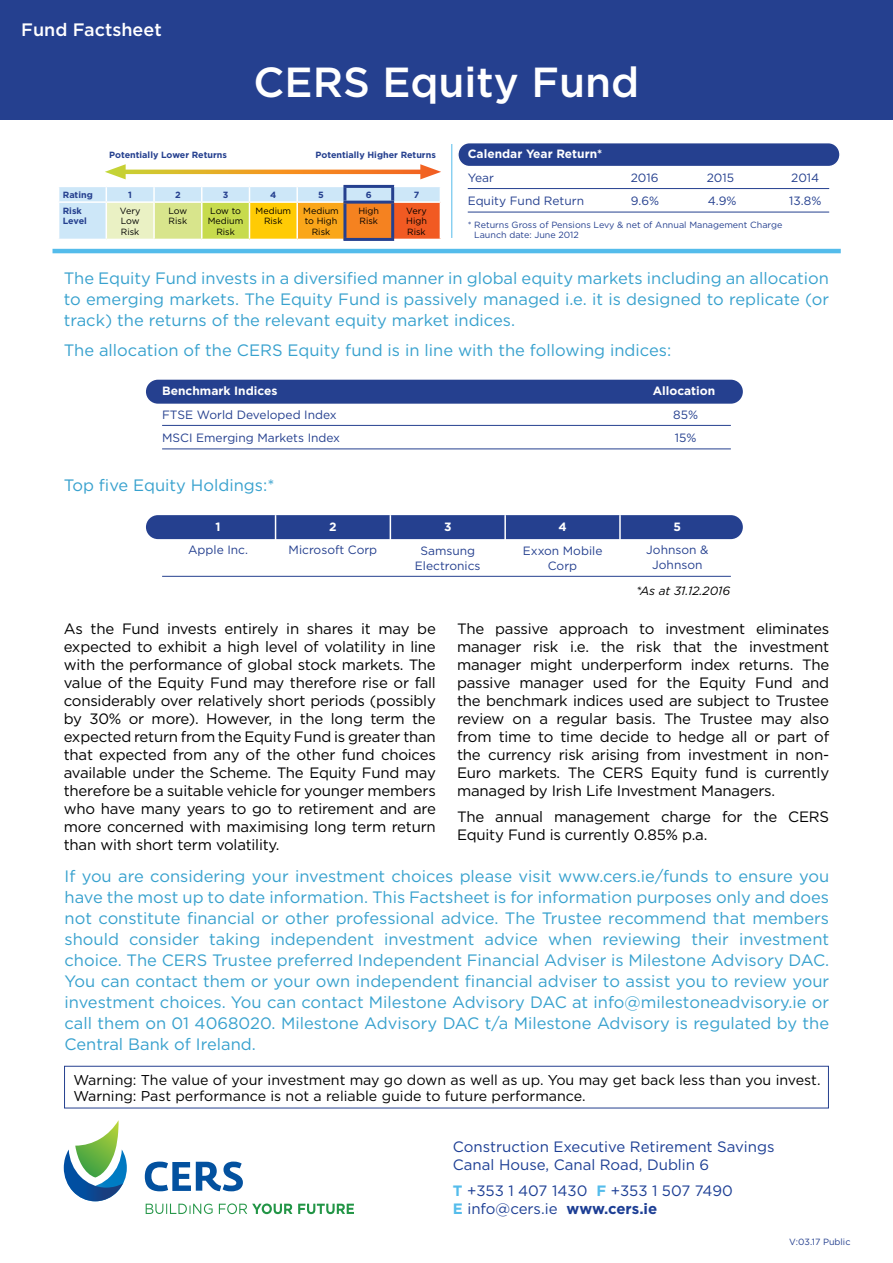
<style>
.page{position:relative;width:893px;height:1263px;background:#fff}
.page>*{position:absolute;margin:0;border:0;box-sizing:border-box;transform-origin:0 0}
.t1{font:500 42px "Gotham";color:#fff}
.t2{font:500 18px "Gotham";color:#fff}
.t3{font:16.5px/21px "Gotham";color:#37a1ce;text-align:justify}
.t4{font:15px/18px "Gotham";letter-spacing:-.015em;color:#000;text-align:justify}
.t5{font:15px/18px "Gotham";color:#1c3e94}
.t6{font:14.25px/16.5px "Gotham";color:#000}
.t7{font:12px/15px "Gotham";color:#25408f;text-align:center}
.t8{font:700 12px "Gotham";color:#fff}
.t9{font:italic 12px "Gotham";color:#000}
.t10{font:9px/10.5px "Gotham";color:#25408f}
.t11{font:9px/10.8px "Gotham";color:#000;text-align:center}
.t12{font:700 9px/10.8px "Gotham";color:#25408f}
.s1{font-weight:700;color:#54bceb}
.s2{font-weight:700}
</style>
<div class="page">
<div style="left:0;top:0;width:893px;height:119px;background:#25408f"></div>
<div style="left:146px;top:380px;width:597px;height:24px;background:#25408f;border-radius:12px"></div>
<hr style="left:162px;top:425px;width:569px;height:1px;background:#25408f">
<hr style="left:162px;top:448px;width:569px;height:1px;background:#25408f">
<hr style="left:53px;top:249px;width:788px;height:4px;background:#54bceb">
<div style="left:458px;top:143px;width:382px;height:24px;background:#25408f;border-radius:12px"></div>
<div style="left:457px;top:142px;width:384px;height:25px;border:2px solid #fff;border-radius:12px"></div>
<hr style="left:468px;top:188px;width:361px;height:1px;background:#25408f">
<hr style="left:468px;top:212px;width:361px;height:1px;background:#25408f">
<hr style="left:343px;top:185px;width:51px;height:3px;background:#25408f">
<svg style="left:59px;top:186px;width:381px;height:53px;background:#ddc991"></svg>
<hr style="left:394px;top:186px;width:47px;height:1px;background:#fff">
<hr style="left:394px;top:201px;width:47px;height:2px;background:#fff">
<hr style="left:106px;top:203px;width:1px;height:36px;background:#fff">
<hr style="left:153px;top:203px;width:2px;height:36px;background:#fff">
<hr style="left:201px;top:203px;width:2px;height:36px;background:#fff">
<hr style="left:249px;top:203px;width:1px;height:36px;background:#fff">
<hr style="left:296px;top:203px;width:2px;height:36px;background:#fff">
<hr style="left:343px;top:204px;width:3px;height:34px;background:#25408f">
<hr style="left:343px;top:238px;width:51px;height:3px;background:#25408f">
<hr style="left:391px;top:204px;width:3px;height:34px;background:#25408f">
<svg style="left:126px;top:170px;width:294px;height:4px"></svg>
<svg style="left:105px;top:164px;width:21px;height:15px"></svg>
<svg style="left:420px;top:164px;width:21px;height:15px"></svg>
<hr style="left:451px;top:144px;width:1px;height:94px;background:#54bceb">
<div style="left:146px;top:515px;width:597px;height:24px;background:#25408f;border-radius:12px"></div>
<hr style="left:275px;top:515px;width:1px;height:30px;background:#fff">
<hr style="left:390px;top:515px;width:1px;height:30px;background:#fff">
<hr style="left:504px;top:515px;width:2px;height:30px;background:#fff">
<hr style="left:619px;top:515px;width:2px;height:30px;background:#fff">
<hr style="left:162px;top:576px;width:569px;height:1px;background:#25408f">
<div style="left:64px;top:1066px;width:765px;height:42px;border:1px solid #25408f"></div>
<svg style="left:146px;top:1204px;width:67px;height:10px"></svg>
<svg style="left:219px;top:1203px;width:73px;height:11px"></svg>
<svg style="left:298px;top:1204px;width:56px;height:10px"></svg>
<svg style="left:145px;top:1161px;width:98px;height:30px"></svg>
<svg style="left:64px;top:1120px;width:63px;height:81px"></svg>
<p class="t2" style="left:21px;top:18px;width:142px">Fund Factsheet</p>
<h1 class="t1" style="left:254px;top:55px;width:387px">CERS Equity Fund</h1>
<p class="t12" style="left:109px;top:149px;width:119px">Potentially Lower Returns</p>
<p class="t12" style="left:315px;top:149px;width:122px">Potentially Higher Returns</p>
<p class="t12" style="left:63px;top:189px;width:31px">Rating</p>
<p class="t12" style="left:128px;top:189px;width:5px">1</p>
<p class="t12" style="left:175px;top:189px;width:7px">2</p>
<p class="t12" style="left:223px;top:189px;width:7px">3</p>
<p class="t12" style="left:270px;top:189px;width:8px">4</p>
<p class="t12" style="left:318px;top:189px;width:7px">5</p>
<p class="t12" style="left:366px;top:189px;width:7px">6</p>
<p class="t12" style="left:414px;top:189px;width:7px">7</p>
<p class="t12" style="left:63px;top:205px;width:26px">Risk<br>Level</p>
<p class="t11" style="left:120px;top:205px;width:22px;text-align:justify">Very Low Risk</p>
<p class="t11" style="left:168px;top:205px;width:20px;text-align:left">Low<br>Risk</p>
<p class="t11" style="left:208px;top:205px;width:37px">Low to<br>Medium<br>Risk</p>
<p class="t11" style="left:256px;top:205px;width:37px">Medium<br>Risk</p>
<p class="t11" style="left:303px;top:205px;width:37px">Medium to High<br>Risk</p>
<p class="t11" style="left:358px;top:205px;width:22px;text-align:left">High<br>Risk</p>
<p class="t11" style="left:406px;top:205px;width:22px;text-align:justify">Very High Risk</p>
<p class="t8" style="left:468px;top:146px;width:136px">Calendar Year Return*</p>
<p class="t7" style="left:468px;top:170px;width:28px">Year</p>
<p class="t7" style="left:631px;top:170px;width:29px">2016</p>
<p class="t7" style="left:707px;top:170px;width:29px">2015</p>
<p class="t7" style="left:791px;top:170px;width:30px">2014</p>
<p class="t7" style="left:468px;top:193px;width:118px">Equity Fund Return</p>
<p class="t7" style="left:631px;top:193px;width:30px">9.6%</p>
<p class="t7" style="left:708px;top:193px;width:30px">4.9%</p>
<p class="t7" style="left:789px;top:193px;width:34px">13.8%</p>
<p class="t10" style="left:474px;top:219px;width:310px;text-indent:-6px">* Returns Gross of Pensions Levy &amp; net of Annual Management Charge<br>Launch date: June 2012</p>
<p class="t3" style="left:64px;top:267px;width:767px">The Equity Fund invests in a diversified manner in global equity markets including an allocation to emerging markets. The Equity Fund is passively managed i.e. it is designed to replicate (or track) the returns of the relevant equity market indices.</p>
<p class="t3" style="left:64px;top:339px;width:609px">The allocation of the CERS Equity fund is in line with the following indices:</p>
<p class="t8" style="left:162px;top:383px;width:117px">Benchmark Indices</p>
<p class="t8" style="left:653px;top:383px;width:64px">Allocation</p>
<p class="t7" style="left:162px;top:407px;width:176px">FTSE World Developed Index</p>
<p class="t7" style="left:673px;top:407px;width:26px">85%</p>
<p class="t7" style="left:162px;top:430px;width:180px">MSCI Emerging Markets Index</p>
<p class="t7" style="left:675px;top:430px;width:23px">15%</p>
<p class="t3" style="left:64px;top:474px;width:212px">Top five Equity Holdings:*</p>
<p class="t8" style="left:216px;top:519px;width:7px">1</p>
<p class="t8" style="left:329px;top:519px;width:9px">2</p>
<p class="t8" style="left:444px;top:519px;width:9px">3</p>
<p class="t8" style="left:558px;top:519px;width:10px">4</p>
<p class="t8" style="left:674px;top:519px;width:9px">5</p>
<p class="t7" style="left:188px;top:542px;width:61px">Apple Inc.</p>
<p class="t7" style="left:289px;top:542px;width:90px">Microsoft Corp</p>
<p class="t7" style="left:415px;top:543px;width:67px">Samsung<br>Electronics</p>
<p class="t7" style="left:523px;top:542px;width:81px">Exxon Mobile<br>Corp</p>
<p class="t7" style="left:646px;top:542px;width:64px">Johnson &amp;<br>Johnson</p>
<p class="t9" style="left:636px;top:583px;width:96px">*As at 31.12.2016</p>
<p class="t4" style="left:64px;top:619px;width:374px">As the Fund invests entirely in shares it may be expected to exhibit a high level of volatility in line with the performance of global stock markets. The value of the Equity Fund may therefore rise or fall considerably over relatively short periods (possibly by 30% or more). However, in the long term the expected return from the Equity Fund is greater than that expected from any of the other fund choices available under the Scheme. The Equity Fund may therefore be a suitable vehicle for younger members who have many years to go to retirement and are more concerned with maximising long term return than with short term volatility.</p>
<p class="t4" style="left:457px;top:619px;width:374px">The passive approach to investment eliminates manager risk i.e. the risk that the investment manager might underperform index returns. The passive manager used for the Equity Fund and the benchmark indices used are subject to Trustee review on a regular basis. The Trustee may also from time to time decide to hedge all or part of the currency risk arising from investment in non-Euro markets. The CERS Equity fund is currently managed by Irish Life Investment Managers.</p>
<p class="t4" style="left:457px;top:808px;width:374px">The annual management charge for the CERS<br>Equity Fund is currently 0.85% p.a.</p>
<p class="t3" style="left:65px;top:865px;width:766px">If you are considering your investment choices please visit www.cers.ie/funds to ensure you have the most up to date information. This Factsheet is for information purposes only and does not constitute financial or other professional advice. The Trustee recommend that members should consider taking independent investment advice when reviewing their investment choice. The CERS Trustee preferred Independent Financial Adviser is Milestone Advisory DAC.<br>You can contact them or your own independent financial adviser to assist you to review your investment choices. You can contact Milestone Advisory DAC at info@milestoneadvisory.ie or call them on 01 4068020. Milestone Advisory DAC t/a Milestone Advisory is regulated by the Central Bank of Ireland.</p>
<p class="t6" style="left:73px;top:1071px;width:749px">Warning: The value of your investment may go down as well as up. You may get back less than you invest.<br>Warning: Past performance is not a reliable guide to future performance.</p>
<p class="t5" style="left:453px;top:1137px;width:323px">Construction Executive Retirement Savings<br>Canal House, Canal Road, Dublin 6</p>
<p class="t5" style="left:453px;top:1181px;width:281px"><span class="s1">T</span> +353 1 407 1430 <span class="s1">F</span> +353 1 507 7490<br><span class="s1">E</span> info@cers.ie <span class="s2">www.cers.ie</span></p>
<p class="t10" style="left:789px;top:1236px;width:63px">V:03.17 Public</p>
</div>
